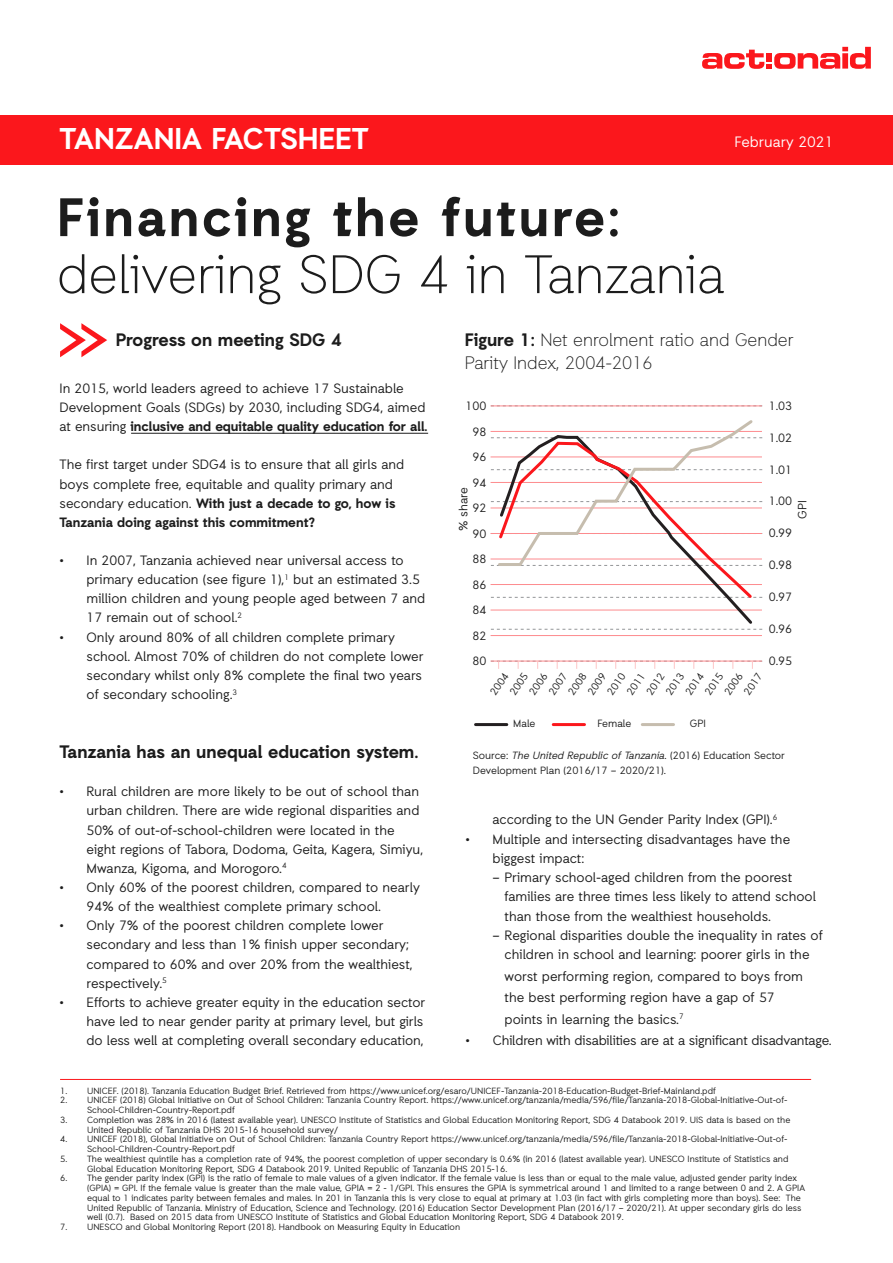
<style>
.page{position:relative;width:893px;height:1263px;background:#fff}
.page>*{position:absolute;margin:0;border:0;box-sizing:border-box;transform-origin:0 0}
.t1{font:300 54px "Auxilia";color:#1c1c1c}
.t2{font:700 54px "Auxilia";letter-spacing:.05em;color:#1c1c1c}
.t3{font:700 30px "Auxilia";color:#fff}
.t4{font:700 18px "Auxilia";color:#1c1c1c}
.t5{font:300 18px/22.5px "Auxilia";color:#1c1c1c}
.t6{font:15px "Auxilia";color:#fff}
.t7{font:13.5px/19.2px "Auxilia";color:#1c1c1c}
.t8{font:12px "Auxilia";color:#1c1c1c}
.t9{font:10.5px/15px "Auxilia";color:#1c1c1c}
.t10{font:9px/9.8px "Auxilia";color:#1c1c1c}
.s1{font-weight:700}
.s2{font-style:italic}
</style>
<div class="page">
<div style="left:0;top:115px;width:893px;height:50px;background:#fb171c"></div>
<svg style="left:702px;top:47px;width:169px;height:22px"></svg>
<hr style="left:131px;top:433px;width:297px;height:1px;background:#1c1c1c">
<svg style="left:60px;top:323px;width:47px;height:34px"></svg>
<hr style="left:60px;top:1079px;width:751px;height:1px;background:#fb171c">
<svg style="left:491px;top:629px;width:271px;height:1px"></svg>
<hr style="left:491px;top:405px;width:271px;height:1px;background:#fd8b8e">
<hr style="left:491px;top:610px;width:271px;height:1px;background:#fd8b8e">
<hr style="left:491px;top:635px;width:271px;height:1px;background:#fd8b8e">
<svg style="left:491px;top:661px;width:271px;height:8px"></svg>
<hr style="left:553px;top:723px;width:31px;height:3px;background:#fb171c">
<hr style="left:642px;top:723px;width:31px;height:3px;background:#c6bdae">
<hr style="left:476px;top:723px;width:31px;height:3px;background:#231f20">
<svg style="left:498px;top:601px;width:257px;height:23px"></svg>
<svg style="left:491px;top:420px;width:271px;height:181px"></svg>
<p class="t3" style="left:60px;top:120px;width:311px">TANZANIA FACTSHEET</p>
<p class="t6" style="left:734px;top:132px;width:101px">February 2021</p>
<p class="t2" style="left:57px;top:184px;width:565px">Financing the future:</p>
<p class="t1" style="left:57px;top:242px;width:669px">delivering SDG 4 in Tanzania</p>
<p class="t4" style="left:116px;top:329px;width:228px">Progress on meeting SDG 4</p>
<p class="t7" style="left:60px;top:378px;width:369px">In 2015, world leaders agreed to achieve 17 Sustainable<br>Development Goals (SDGs) by 2030, including SDG4, aimed at ensuring <span class="s1">inclusive and equitable quality education for all.</span></p>
<p class="t7" style="left:60px;top:455px;width:346px">The first target under SDG4 is to ensure that all girls and boys complete free, equitable and quality primary and secondary education. <span class="s1">With just a decade to go, how is Tanzania doing against this commitment?</span></p>
<p class="t7" style="left:87px;top:550px;width:340px;text-indent:-27px">• In 2007, Tanzania achieved near universal access to primary education (see figure 1),<sup>1</sup> but an estimated 3.5 million children and young people aged between 7 and 17 remain out of school.<sup>2</sup></p>
<p class="t7" style="left:87px;top:627px;width:339px;text-indent:-27px">• Only around 80% of all children complete primary school. Almost 70% of children do not complete lower secondary whilst only 8% complete the final two years of secondary schooling.<sup>3</sup></p>
<p class="t5" style="left:465px;top:328px;width:331px"><span class="s1">Figure 1:</span> Net enrolment ratio and Gender<br>Parity Index, 2004-2016</p>
<p class="t8" style="left:465px;top:399px;width:23px">100</p>
<p class="t8" style="left:472px;top:424px;width:16px">98</p>
<p class="t8" style="left:472px;top:450px;width:16px">96</p>
<p class="t8" style="left:472px;top:475px;width:16px">94</p>
<p class="t8" style="left:472px;top:501px;width:16px">92</p>
<p class="t8" style="left:472px;top:526px;width:16px">90</p>
<p class="t8" style="left:472px;top:552px;width:16px">88</p>
<p class="t8" style="left:472px;top:577px;width:16px">86</p>
<p class="t8" style="left:472px;top:603px;width:16px">84</p>
<p class="t8" style="left:472px;top:628px;width:16px">82</p>
<p class="t8" style="left:472px;top:654px;width:16px">80</p>
<p class="t8" style="left:456px;top:531px;width:45px;rotate:-90deg">% share</p>
<p class="t8" style="left:769px;top:399px;width:25px">1.03</p>
<p class="t8" style="left:769px;top:430px;width:25px">1.02</p>
<p class="t8" style="left:769px;top:462px;width:25px">1.01</p>
<p class="t8" style="left:769px;top:494px;width:25px">1.00</p>
<p class="t8" style="left:769px;top:526px;width:25px">0.99</p>
<p class="t8" style="left:769px;top:558px;width:25px">0.98</p>
<p class="t8" style="left:769px;top:589px;width:25px">0.97</p>
<p class="t8" style="left:769px;top:621px;width:25px">0.96</p>
<p class="t8" style="left:769px;top:653px;width:25px">0.95</p>
<p class="t8" style="left:795px;top:519px;width:20px;rotate:-90deg">GPI</p>
<p class="t9" style="left:486px;top:689px;width:26px;rotate:-56deg">2004</p>
<p class="t9" style="left:506px;top:689px;width:26px;rotate:-56deg">2005</p>
<p class="t9" style="left:525px;top:689px;width:26px;rotate:-56deg">2006</p>
<p class="t9" style="left:545px;top:689px;width:26px;rotate:-56deg">2007</p>
<p class="t9" style="left:564px;top:689px;width:26px;rotate:-56deg">2008</p>
<p class="t9" style="left:584px;top:689px;width:26px;rotate:-56deg">2009</p>
<p class="t9" style="left:603px;top:689px;width:26px;rotate:-56deg">2010</p>
<p class="t9" style="left:623px;top:689px;width:26px;rotate:-56deg">2011</p>
<p class="t9" style="left:642px;top:689px;width:26px;rotate:-56deg">2012</p>
<p class="t9" style="left:662px;top:689px;width:26px;rotate:-56deg">2013</p>
<p class="t9" style="left:681px;top:689px;width:26px;rotate:-56deg">2014</p>
<p class="t9" style="left:701px;top:689px;width:26px;rotate:-56deg">2015</p>
<p class="t9" style="left:720px;top:689px;width:26px;rotate:-56deg">2006</p>
<p class="t9" style="left:740px;top:689px;width:26px;rotate:-56deg">2017</p>
<p class="t9" style="left:513px;top:716px;width:24px">Male</p>
<p class="t9" style="left:597px;top:716px;width:36px">Female</p>
<p class="t9" style="left:690px;top:716px;width:18px">GPI</p>
<p class="t4" style="left:60px;top:740px;width:360px">Tanzania has an unequal education system.</p>
<p class="t7" style="left:87px;top:781px;width:338px;text-indent:-27px">• Rural children are more likely to be out of school than urban children. There are wide regional disparities and 50% of out-of-school-children were located in the eight regions of Tabora, Dodoma, Geita, Kagera, Simiyu, Mwanza, Kigoma, and Morogoro.<sup>4</sup></p>
<p class="t7" style="left:87px;top:877px;width:335px;text-indent:-27px">• Only 60% of the poorest children, compared to nearly<br>94% of the wealthiest complete primary school.</p>
<p class="t7" style="left:87px;top:915px;width:328px;text-indent:-27px">• Only 7% of the poorest children complete lower secondary and less than 1% finish upper secondary; compared to 60% and over 20% from the wealthiest, respectively.<sup>5</sup></p>
<p class="t7" style="left:87px;top:992px;width:340px;text-indent:-27px">• Efforts to achieve greater equity in the education sector have led to near gender parity at primary level, but girls do less well at completing overall secondary education,</p>
<p class="t9" style="left:473px;top:747px;width:314px">Source: <span class="s2">The United Republic of Tanzania.</span> (2016) Education Sector<br>Development Plan (2016/17 – 2020/21).</p>
<p class="t7" style="left:493px;top:810px;width:286px">according to the UN Gender Parity Index (GPI).<sup>6</sup></p>
<p class="t7" style="left:493px;top:829px;width:299px;text-indent:-27px">• Multiple and intersecting disadvantages have the biggest impact:</p>
<p class="t7" style="left:493px;top:867px;width:301px">– Primary school-aged children from the poorest</p>
<p class="t7" style="left:505px;top:887px;width:313px">families are three times less likely to attend school</p>
<p class="t7" style="left:505px;top:906px;width:268px">than those from the wealthiest households.</p>
<p class="t7" style="left:493px;top:925px;width:332px">– Regional disparities double the inequality in rates of</p>
<p class="t7" style="left:505px;top:944px;width:307px">children in school and learning: poorer girls in the</p>
<p class="t7" style="left:505px;top:966px;width:300px">worst performing region, compared to boys from</p>
<p class="t7" style="left:505px;top:986px;width:272px;line-height:21.5px">the best performing region have a gap of 57 points in learning the basics.<sup>7</sup></p>
<p class="t7" style="left:466px;top:1030px;width:368px">• Children with disabilities are at a significant disadvantage.</p>
<p class="t10" style="left:60px;top:1085px;width:657px">1. UNICEF. (2018). Tanzania Education Budget Brief. Retrieved from https://www.unicef.org/esaro/UNICEF-Tanzania-2018-Education-Budget-Brief-Mainland.pdf</p>
<p class="t10" style="left:87px;top:1095px;width:702px;text-indent:-27px">2. UNICEF (2018) Global Initiative on Out of School Children: Tanzania Country Report. https://www.unicef.org/tanzania/media/596/file/Tanzania-2018-Global-Initiative-Out-of-<br>School-Children-Country-Report.pdf</p>
<p class="t10" style="left:87px;top:1114px;width:705px;text-indent:-27px">3. Completion was 28% in 2016 (latest available year). UNESCO Institute of Statistics and Global Education Monitoring Report, SDG 4 Databook 2019. UiS data is based on the<br>United Republic of Tanzania DHS 2015-16 household survey/</p>
<p class="t10" style="left:87px;top:1134px;width:702px;text-indent:-27px">4. UNICEF (2018), Global Initiative on Out of School Children: Tanzania Country Report https://www.unicef.org/tanzania/media/596/file/Tanzania-2018-Global-Initiative-Out-of-<br>School-Children-Country-Report.pdf</p>
<p class="t10" style="left:87px;top:1153px;width:703px;text-indent:-27px">5. The wealthiest quintile has a completion rate of 94%, the poorest completion of upper secondary is 0.6% (in 2016 (latest available year). UNESCO Institute of Statistics and<br>Global Education Monitoring Report, SDG 4 Databook 2019. United Republic of Tanzania DHS 2015-16.</p>
<p class="t10" style="left:87px;top:1173px;width:719px;text-indent:-27px">6. The gender parity index (GPI) is the ratio of female to male values of a given indicator. If the female value is less than or equal to the male value, adjusted gender parity index (GPIA) = GPI. If the female value is greater than the male value, GPIA = 2 - 1/GPI. This ensures the GPIA is symmetrical around 1 and limited to a range between 0 and 2. A GPIA equal to 1 indicates parity between females and males. In 201 in Tanzania this is very close to equal at primary at 1.03 (in fact with girls completing more than boys). See: The United Republic of Tanzania. Ministry of Education, Science and Technology. (2016) Education Sector Development Plan (2016/17 – 2020/21). At upper secondary girls do less well (0.7). Based on 2015 data from UNESCO Institute of Statistics and Global Education Monitoring Report, SDG 4 Databook 2019.</p>
<p class="t10" style="left:60px;top:1222px;width:402px">7. UNESCO and Global Monitoring Report (2018). Handbook on Measuring Equity in Education</p>
</div>
